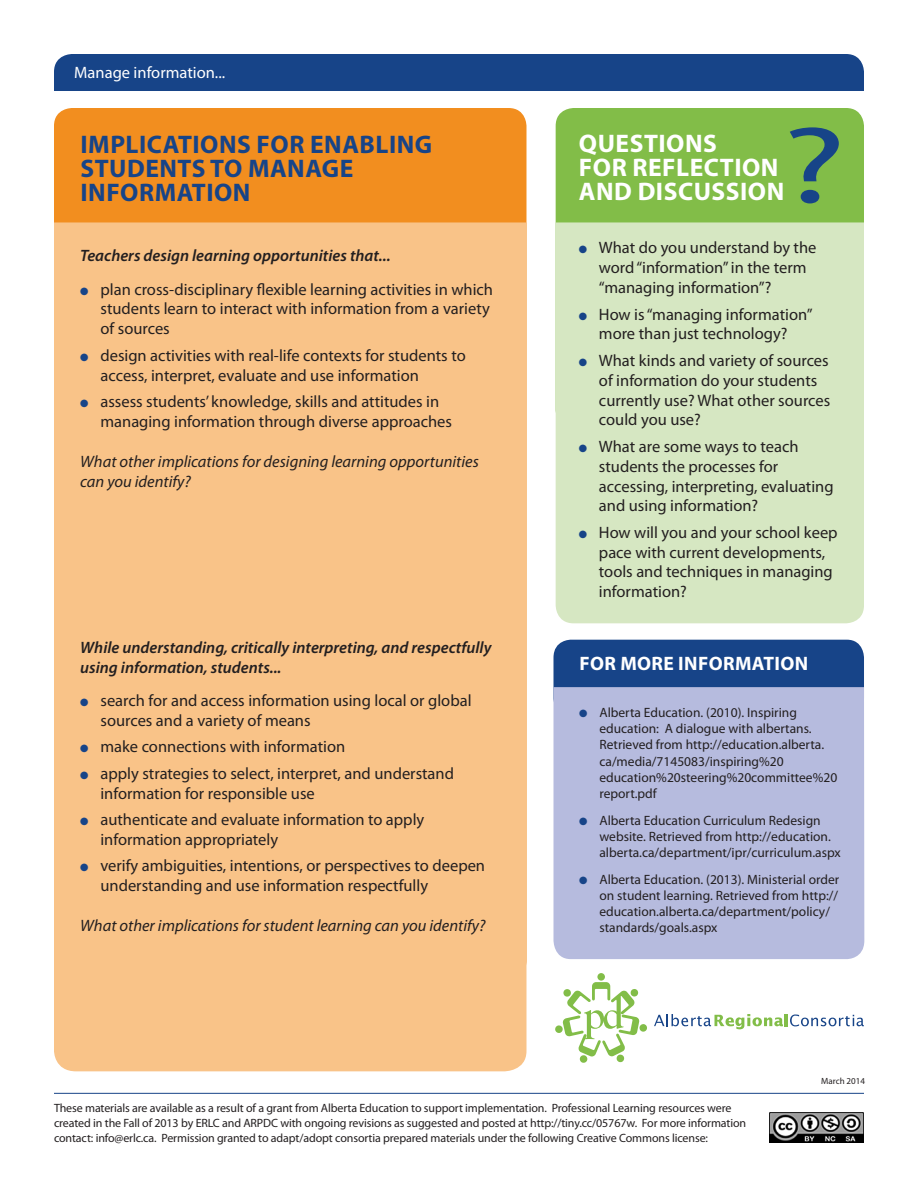
<style>
.page{position:relative;width:918px;height:1188px;background:#fff}
.page>*{position:absolute;margin:0;border:0;box-sizing:border-box;transform-origin:0 0}
.t1{font:109.2px "Myriad Pro";color:#174488;scale:1.45 1}
.t2{font:700 25.5px/24px "Myriad Pro";letter-spacing:.02em;color:#174488}
.t3{font:700 25.5px "Myriad Pro";letter-spacing:.02em;color:#fff}
.t4{font:700 19.5px "Myriad Pro";letter-spacing:.02em;color:#fff}
.t5{font:16.5px/19.8px "Myriad Pro";color:#231f20}
.t6{font:italic 600 16.5px/19.8px "Myriad Pro";color:#231f20}
.t7{font:italic 16.5px/19.8px "Myriad Pro";color:#231f20}
.t8{font:16.5px "Myriad Pro";color:#fff}
.t9{font:13.5px/16.2px "Myriad Pro";color:#231f20}
.t10{font:12px/15px "Myriad Pro";letter-spacing:-.01em;color:#231f20}
.t11{font:9px "Myriad Pro";color:#231f20}
.s1{color:#174488}
</style>
<div class="page">
<div style="left:54px;top:54px;width:810px;height:37px;background:#174488"></div>
<svg style="left:654px;top:1014px;width:210px;height:15px"></svg>
<div style="left:597px;top:973px;width:8px;height:8px;background:#82bd48;border-radius:50%"></div>
<div style="left:639px;top:1024px;width:8px;height:8px;background:#82bd48;border-radius:3px"></div>
<div style="left:555px;top:1025px;width:8px;height:8px;background:#82bd48;border-radius:3px"></div>
<svg style="left:562px;top:982px;width:78px;height:81px"></svg>
<div style="left:54px;top:108px;width:472px;height:870px;background:#f28e1f;border-radius:18px"></div>
<div style="left:54px;top:222px;width:472px;height:849px;background:#f9c388"></div>
<div style="left:556px;top:108px;width:308px;height:114px;background:#82bd48"></div>
<div style="left:556px;top:222px;width:308px;height:401px;background:#d6e7c2"></div>
<hr style="left:54px;top:1093px;width:810px;height:1px;background:#174488">
<img style="left:770px;top:1113px;width:94px;height:29px">
<div style="left:553px;top:640px;width:311px;height:76px;background:#174488;border-radius:18px"></div>
<div style="left:554px;top:687px;width:310px;height:272px;background:#b6bbde"></div>
<p class="t8" style="left:74px;top:63px;width:152px">Manage information...</p>
<p class="t2" style="left:80px;top:131px;width:353px">IMPLICATIONS FOR ENABLING<br>STUDENTS TO MANAGE<br>INFORMATION</p>
<p class="t6" style="left:80px;top:245px;width:312px">Teachers design learning opportunities that...</p>
<p class="t5" style="left:100px;top:279px;width:394px;text-indent:-20px"><span class="s1">●</span> plan cross-disciplinary flexible learning activities in which students learn to interact with information from a variety of sources</p>
<p class="t5" style="left:100px;top:345px;width:367px;text-indent:-20px"><span class="s1">●</span> design activities with real-life contexts for students to access, interpret, evaluate and use information</p>
<p class="t5" style="left:100px;top:391px;width:353px;text-indent:-20px"><span class="s1">●</span> assess students’ knowledge, skills and attitudes in managing information through diverse approaches</p>
<p class="t7" style="left:80px;top:451px;width:400px">What other implications for designing learning opportunities can you identify?</p>
<p class="t6" style="left:80px;top:637px;width:413px">While understanding, critically interpreting, and respectfully using information, students...</p>
<p class="t5" style="left:100px;top:690px;width:373px;text-indent:-20px"><span class="s1">●</span> search for and access information using local or global sources and a variety of means</p>
<p class="t5" style="left:80px;top:737px;width:267px"><span class="s1">●</span> make connections with information</p>
<p class="t5" style="left:100px;top:763px;width:355px;text-indent:-20px"><span class="s1">●</span> apply strategies to select, interpret, and understand information for responsible use</p>
<p class="t5" style="left:100px;top:809px;width:325px;text-indent:-20px"><span class="s1">●</span> authenticate and evaluate information to apply information appropriately</p>
<p class="t5" style="left:100px;top:856px;width:386px;text-indent:-20px"><span class="s1">●</span> verify ambiguities, intentions, or perspectives to deepen understanding and use information respectfully</p>
<p class="t7" style="left:80px;top:916px;width:407px">What other implications for student learning can you identify?</p>
<p class="t1" style="left:782px;top:98px;width:46px">?</p>
<p class="t3" style="left:579px;top:127px;width:140px">QUESTIONS</p>
<p class="t3" style="left:579px;top:151px;width:201px">FOR REFLECTION</p>
<p class="t3" style="left:579px;top:175px;width:207px">AND DISCUSSION</p>
<p class="t5" style="left:599px;top:238px;width:219px;text-indent:-20px"><span class="s1">●</span> What do you understand by the word “information” in the term “managing information”?</p>
<p class="t5" style="left:579px;top:304px;width:235px;text-align:center"><span class="s1">●</span> How is “managing information” more than just technology?</p>
<p class="t5" style="left:599px;top:350px;width:233px;text-indent:-20px"><span class="s1">●</span> What kinds and variety of sources of information do your students currently use? What other sources could you use?</p>
<p class="t5" style="left:599px;top:436px;width:236px;text-indent:-20px"><span class="s1">●</span> What are some ways to teach students the processes for accessing, interpreting, evaluating and using information?</p>
<p class="t5" style="left:599px;top:522px;width:240px;text-indent:-20px"><span class="s1">●</span> How will you and your school keep pace with current developments, tools and techniques in managing information?</p>
<p class="t4" style="left:579px;top:651px;width:230px">FOR MORE INFORMATION</p>
<p class="t9" style="left:599px;top:704px;width:239px;text-indent:-20px"><span class="s1">●</span> Alberta Education. (2010). Inspiring education: A dialogue with albertans.<br>Retrieved from http://education.alberta. ca/media/7145083/inspiring%20 education%20steering%20committee%20 report.pdf</p>
<p class="t9" style="left:599px;top:812px;width:243px;text-indent:-20px"><span class="s1">●</span> Alberta Education Curriculum Redesign website. Retrieved from http://education. alberta.ca/department/ipr/curriculum.aspx</p>
<p class="t9" style="left:599px;top:871px;width:241px;text-indent:-20px"><span class="s1">●</span> Alberta Education. (2013). Ministerial order on student learning. Retrieved from http:// education.alberta.ca/department/policy/ standards/goals.aspx</p>
<p class="t11" style="left:821px;top:1075px;width:45px">March 2014</p>
<p class="t10" style="left:54px;top:1101px;width:694px">These materials are available as a result of a grant from Alberta Education to support implementation. Professional Learning resources were created in the Fall of 2013 by ERLC and ARPDC with ongoing revisions as suggested and posted at http://tiny.cc/05767w. For more information contact: info@erlc.ca. Permission granted to adapt/adopt consortia prepared materials under the following Creative Commons license:</p>
</div>
